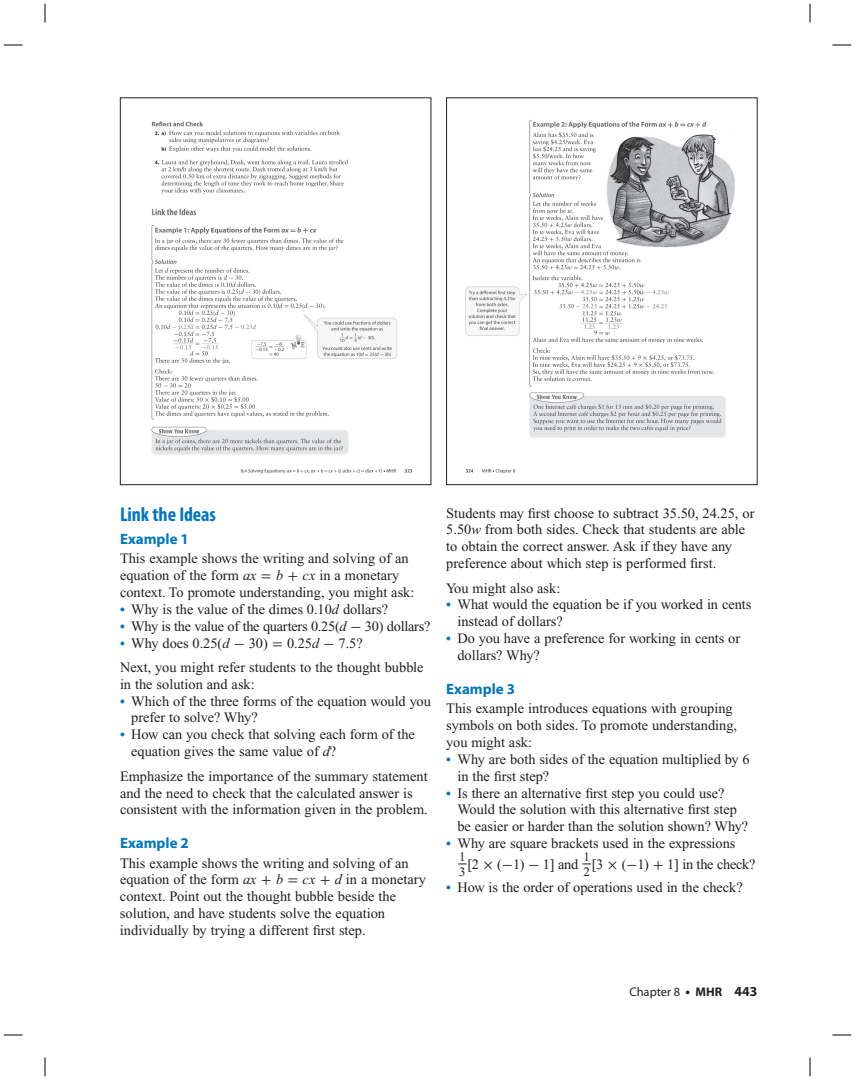
<style>
.page{position:relative;width:855px;height:1080px;background:#fff}
.page>*{position:absolute;margin:0;border:0;box-sizing:border-box;transform-origin:0 0}
.t1{font:700 condensed 20px "Myriad Pro";letter-spacing:-.005em;color:#0077c0}
.t2{font:19.38px "Times New Roman";color:#231f20;scale:.85 1}
.t3{font:700 15px "Myriad Pro";color:#0077c0}
.t4{font:14.38px/16.9px "Times New Roman";color:#231f20}
.t5{font:14.38px "Times New Roman";letter-spacing:-.02em;color:#231f20}
.t6{font:13px "Times New Roman";color:#231f20}
.t7{font:12.5px "Myriad Pro";color:#231f20}
.s1{font-style:italic}
.s2{font-family:"Uni Math"}
.s3{font-weight:700;font-size:13.75px;color:#0077c0}
.s4{font-size:13px}
.s5{font-weight:700;font-size:13.75px}
.s6{font-weight:700}
</style>
<div class="page">
<img style="left:151px;top:121px;width:262px;height:353px">
<div style="left:120px;top:98px;width:311px;height:387px;border:1px solid #231f20"></div>
<img style="left:465px;top:120px;width:270px;height:354px">
<div style="left:446px;top:98px;width:312px;height:387px;border:1px solid #231f20"></div>
<svg style="left:4px;top:44px;width:18px;height:2px"></svg>
<svg style="left:832px;top:44px;width:19px;height:2px"></svg>
<svg style="left:4px;top:1034px;width:18px;height:2px"></svg>
<svg style="left:832px;top:1034px;width:19px;height:2px"></svg>
<svg style="left:44px;top:4px;width:2px;height:18px"></svg>
<svg style="left:44px;top:1058px;width:2px;height:18px"></svg>
<svg style="left:809px;top:4px;width:2px;height:18px"></svg>
<svg style="left:809px;top:1058px;width:2px;height:18px"></svg>
<h1 class="t1" style="left:120px;top:507px;width:98px">Link the Ideas</h1>
<p class="t3" style="left:120px;top:533px;width:70px">Example 1</p>
<p class="t4" style="left:120px;top:551px;width:296px">This example shows the writing and solving of an equation of the form <span class="s1">ax</span> <span class="s2">=</span> <span class="s1">b</span> <span class="s2">+</span> <span class="s1">cx</span> in a monetary context. To promote understanding, you might ask:</p>
<p class="t4" style="left:120px;top:602px;width:270px"><span class="s3">•</span> Why is the value of the dimes 0.10<span class="s1">d</span> dollars?</p>
<p class="t5" style="left:120px;top:621px;width:312px"><span class="s3">•</span> Why is the value of the quarters 0.25(<span class="s1">d</span> <span class="s2">-</span> 30) dollars?</p>
<p class="t4" style="left:120px;top:632px;width:305px;line-height:24.4px"><span class="s3">•</span> Why does 0.25(<span class="s1">d</span> <span class="s2">-</span> 30) <span class="s2">=</span> 0.25<span class="s1">d</span> <span class="s2">-</span> 7.5?<br>Next, you might refer students to the thought bubble</p>
<p class="t4" style="left:120px;top:677px;width:136px">in the solution and ask:</p>
<p class="t4" style="left:131px;top:694px;width:301px;text-indent:-11px"><span class="s3">•</span> Which of the three forms of the equation would you prefer to solve? Why?</p>
<p class="t4" style="left:131px;top:727px;width:285px;text-indent:-11px"><span class="s3">•</span> How can you check that solving each form of the equation gives the same value of <span class="s1">d</span>?</p>
<p class="t4" style="left:120px;top:769px;width:309px">Emphasize the importance of the summary statement and the need to check that the calculated answer is consistent with the information given in the problem.</p>
<p class="t3" style="left:120px;top:837px;width:70px">Example 2</p>
<p class="t4" style="left:120px;top:856px;width:308px">This example shows the writing and solving of an equation of the form <span class="s1">ax</span> <span class="s2">+</span> <span class="s1">b</span> <span class="s2">=</span> <span class="s1">cx</span> <span class="s2">+</span> <span class="s1">d</span> in a monetary context. Point out the thought bubble beside the solution, and have students solve the equation individually by trying a different first step.</p>
<p class="t4" style="left:446px;top:506px;width:310px">Students may first choose to subtract 35.50, 24.25, or 5.50<span class="s1">w</span> from both sides. Check that students are able to obtain the correct answer. Ask if they have any preference about which step is performed first.</p>
<p class="t4" style="left:446px;top:581px;width:116px">You might also ask:</p>
<p class="t4" style="left:458px;top:598px;width:295px;text-indent:-11px"><span class="s3">•</span> What would the equation be if you worked in cents instead of dollars?</p>
<p class="t4" style="left:458px;top:631px;width:284px;text-indent:-11px"><span class="s3">•</span> Do you have a preference for working in cents or dollars? Why?</p>
<p class="t3" style="left:446px;top:683px;width:70px">Example 3</p>
<p class="t4" style="left:446px;top:701px;width:292px">This example introduces equations with grouping symbols on both sides. To promote understanding, you might ask:</p>
<p class="t4" style="left:458px;top:752px;width:294px;text-indent:-11px"><span class="s3">•</span> Why are both sides of the equation multiplied by 6 in the first step?</p>
<p class="t4" style="left:458px;top:786px;width:292px;text-indent:-11px"><span class="s3">•</span> Is there an alternative first step you could use?<br>Would the solution with this alternative first step be easier or harder than the solution shown? Why?</p>
<p class="t4" style="left:446px;top:836px;width:291px"><span class="s3">•</span> Why are square brackets used in the expressions</p>
<h2 class="t2" style="left:458px;top:849px;width:11px">_<span class="s4">1</span></h2>
<p class="t6" style="left:459px;top:867px;width:8px">3</p>
<p class="t5" style="left:467px;top:859px;width:290px">[2 <span class="s2">×</span> (<span class="s2">-</span>1) <span class="s2">-</span> 1] and <sup>_</sup><sup>1</sup>[3 <span class="s2">×</span> (<span class="s2">-</span>1) <span class="s2">+</span> 1] in the check?</p>
<p class="t6" style="left:584px;top:867px;width:8px">2</p>
<p class="t4" style="left:446px;top:880px;width:298px"><span class="s3">•</span> How is the order of operations used in the check?</p>
<p class="t7" style="left:629px;top:987px;width:130px">Chapter 8 <span class="s5">•</span> <span class="s6">MHR</span> <span class="s5">443</span></p>
</div>
